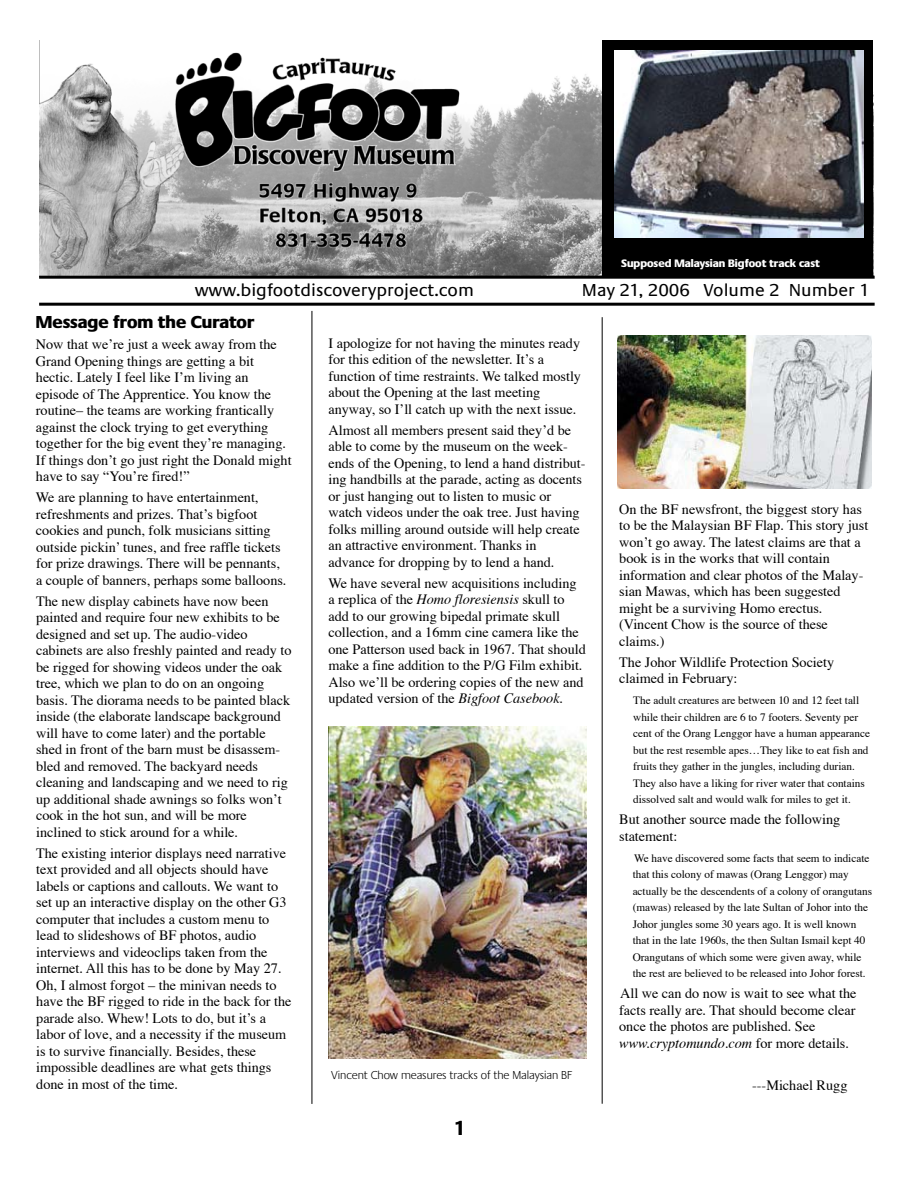
<style>
.page{position:relative;width:918px;height:1188px;background:#fff}
.page>*{position:absolute;margin:0;border:0;box-sizing:border-box;transform-origin:0 0}
.t1{font:700 21px "Praxis";color:#000}
.t2{font:18px "Praxis";color:#000}
.t3{font:800 18px "Praxis";color:#000}
.t4{font:14.25px/16.5px "Times";color:#000}
.t5{font:300 12px "Praxis";color:#000}
.t6{font:11.25px/16.5px "Times";color:#000}
.t7{font:800 11.25px "Praxis";color:#fff}
.s1{font-style:italic}
</style>
<div class="page">
<img style="left:39px;top:40px;width:563px;height:236px">
<hr style="left:602px;top:317px;width:1px;height:787px;background:#000">
<hr style="left:312px;top:311px;width:1px;height:793px;background:#000">
<hr style="left:39px;top:276px;width:836px;height:3px;background:#000">
<hr style="left:39px;top:303px;width:836px;height:3px;background:#000">
<img style="left:328px;top:727px;width:259px;height:332px">
<div style="left:602px;top:40px;width:271px;height:237px;background:#000"></div>
<img style="left:614px;top:51px;width:249px;height:186px">
<img style="left:617px;top:336px;width:255px;height:153px">
<p class="t7" style="left:621px;top:257px;width:200px">Supposed Malaysian Bigfoot track cast</p>
<p class="t2" style="left:195px;top:280px;width:281px">www.bigfootdiscoveryproject.com</p>
<p class="t2" style="left:582px;top:280px;width:289px">May 21, 2006 Volume 2 Number 1</p>
<p class="t3" style="left:36px;top:312px;width:220px">Message from the Curator</p>
<p class="t4" style="left:36px;top:337px;width:257px">Now that weʼre just a week away from the Grand Opening things are getting a bit hectic. Lately I feel like Iʼm living an episode of The Apprentice. You know the routine– the teams are working frantically against the clock trying to get everything together for the big event theyʼre managing.<br>If things donʼt go just right the Donald might have to say “Youʼre fired!”</p>
<p class="t4" style="left:36px;top:490px;width:252px">We are planning to have entertainment, refreshments and prizes. Thatʼs bigfoot cookies and punch, folk musicians sitting outside pickinʼ tunes, and free raffle tickets for prize drawings. There will be pennants, a couple of banners, perhaps some balloons.</p>
<p class="t4" style="left:36px;top:593px;width:257px">The new display cabinets have now been painted and require four new exhibits to be designed and set up. The audio-video cabinets are also freshly painted and ready to be rigged for showing videos under the oak tree, which we plan to do on an ongoing basis. The diorama needs to be painted black inside (the elaborate landscape background will have to come later) and the portable shed in front of the barn must be disassem&shy;bled and removed. The backyard needs cleaning and landscaping and we need to rig up additional shade awnings so folks wonʼt cook in the hot sun, and will be more inclined to stick around for a while.</p>
<p class="t4" style="left:36px;top:845px;width:257px">The existing interior displays need narrative text provided and all objects should have labels or captions and callouts. We want to set up an interactive display on the other G3 computer that includes a custom menu to lead to slideshows of BF photos, audio interviews and videoclips taken from the internet. All this has to be done by May 27.<br>Oh, I almost forgot – the minivan needs to have the BF rigged to ride in the back for the parade also. Whew! Lots to do, but itʼs a labor of love, and a necessity if the museum is to survive financially. Besides, these impossible deadlines are what gets things done in most of the time.</p>
<p class="t4" style="left:328px;top:336px;width:254px">I apologize for not having the minutes ready for this edition of the newsletter. Itʼs a function of time restraints. We talked mostly about the Opening at the last meeting anyway, so Iʼll catch up with the next issue.</p>
<p class="t4" style="left:328px;top:423px;width:259px">Almost all members present said theyʼd be able to come by the museum on the week&shy;ends of the Opening, to lend a hand distribut&shy;ing handbills at the parade, acting as docents or just hanging out to listen to music or watch videos under the oak tree. Just having folks milling around outside will help create an attractive environment. Thanks in advance for dropping by to lend a hand.</p>
<p class="t4" style="left:328px;top:576px;width:259px">We have several new acquisitions including a replica of the <span class="s1">Homo floresiensis</span> skull to add to our growing bipedal primate skull collection, and a 16mm cine camera like the one Patterson used back in 1967. That should make a fine addition to the P/G Film exhibit.<br>Also weʼll be ordering copies of the new and updated version of the <span class="s1">Bigfoot Casebook.</span></p>
<p class="t4" style="left:619px;top:502px;width:251px">On the BF newsfront, the biggest story has to be the Malaysian BF Flap. This story just wonʼt go away. The latest claims are that a book is in the works that will contain information and clear photos of the Malay&shy;sian Mawas, which has been suggested might be a surviving Homo erectus. (Vincent Chow is the source of these claims.)</p>
<p class="t4" style="left:619px;top:655px;width:217px">The Johor Wildlife Protection Society claimed in February:</p>
<p class="t6" style="left:633px;top:693px;width:238px">The adult creatures are between 10 and 12 feet tall while their children are 6 to 7 footers. Seventy per cent of the Orang Lenggor have a human appearance but the rest resemble apes…They like to eat fish and fruits they gather in the jungles, including durian.<br>They also have a liking for river water that contains dissolved salt and would walk for miles to get it.</p>
<p class="t4" style="left:619px;top:812px;width:223px">But another source made the following statement:</p>
<p class="t6" style="left:633px;top:851px;width:241px">We have discovered some facts that seem to indicate that this colony of mawas (Orang Lenggor) may actually be the descendents of a colony of orangutans (mawas) released by the late Sultan of Johor into the Johor jungles some 30 years ago. It is well known that in the late 1960s, the then Sultan Ismail kept 40<br>Orangutans of which some were given away, while the rest are believed to be released into Johor forest.</p>
<p class="t4" style="left:619px;top:986px;width:239px">All we can do now is wait to see what the facts really are. That should become clear once the photos are published. See <span class="s1">www.cryptomundo.com</span> for more details.</p>
<p class="t4" style="left:752px;top:1078px;width:97px">---Michael Rugg</p>
<p class="t5" style="left:331px;top:1069px;width:243px">Vincent Chow measures tracks of the Malaysian BF</p>
<h1 class="t1" style="left:454px;top:1117px;width:13px">1</h1>
</div>
